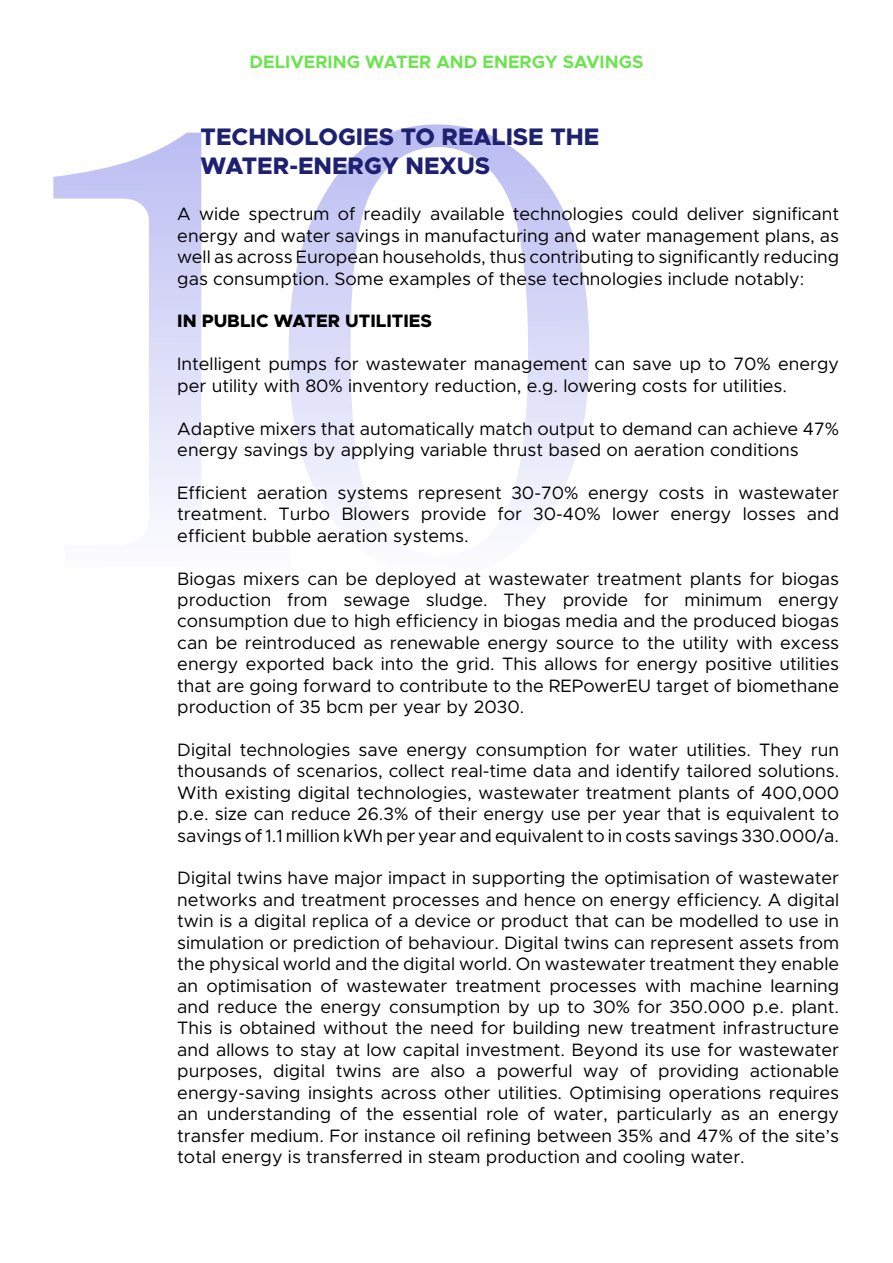
<style>
.page{position:relative;width:893px;height:1263px;background:#fff}
.page>*{position:absolute;margin:0;border:0;box-sizing:border-box;transform-origin:0 0}
.t1{font:800 24px/28.8px "Metropolis";color:#1e2170}
.t2{font:18px/21.5px "Metropolis";color:#000;text-align:justify}
.t3{font:700 18px "Metropolis";color:#6ee351}
.t4{font:800 18px "Metropolis";color:#000}
</style>
<div class="page">
<svg style="left:53px;top:124px;width:536px;height:397px"></svg>
<p class="t3" style="left:250px;top:51px;width:395px">DELIVERING WATER AND ENERGY SAVINGS</p>
<h1 class="t1" style="left:201px;top:122px;width:400px">TECHNOLOGIES TO REALISE THE<br>WATER-ENERGY NEXUS</h1>
<p class="t2" style="left:177px;top:203px;width:663px">A wide spectrum of readily available technologies could deliver significant energy and water savings in manufacturing and water management plans, as well as across European households, thus contributing to significantly reducing gas consumption. Some examples of these technologies include notably:</p>
<p class="t4" style="left:177px;top:310px;width:256px">IN PUBLIC WATER UTILITIES</p>
<p class="t2" style="left:177px;top:353px;width:663px">Intelligent pumps for wastewater management can save up to 70% energy per utility with 80% inventory reduction, e.g. lowering costs for utilities.</p>
<p class="t2" style="left:177px;top:418px;width:663px">Adaptive mixers that automatically match output to demand can achieve 47% energy savings by applying variable thrust based on aeration conditions</p>
<p class="t2" style="left:177px;top:482px;width:663px">Efficient aeration systems represent 30-70% energy costs in wastewater treatment. Turbo Blowers provide for 30-40% lower energy losses and efficient bubble aeration systems.</p>
<p class="t2" style="left:177px;top:568px;width:663px">Biogas mixers can be deployed at wastewater treatment plants for biogas production from sewage sludge. They provide for minimum energy consumption due to high efficiency in biogas media and the produced biogas can be reintroduced as renewable energy source to the utility with excess energy exported back into the grid. This allows for energy positive utilities that are going forward to contribute to the REPowerEU target of biomethane production of 35 bcm per year by 2030.</p>
<p class="t2" style="left:177px;top:739px;width:663px">Digital technologies save energy consumption for water utilities. They run thousands of scenarios, collect real-time data and identify tailored solutions.<br>With existing digital technologies, wastewater treatment plants of 400,000 p.e. size can reduce 26.3% of their energy use per year that is equivalent to savings of 1.1 million kWh per year and equivalent to in costs savings 330.000/a.</p>
<p class="t2" style="left:177px;top:867px;width:663px">Digital twins have major impact in supporting the optimisation of wastewater networks and treatment processes and hence on energy efficiency. A digital twin is a digital replica of a device or product that can be modelled to use in simulation or prediction of behaviour. Digital twins can represent assets from the physical world and the digital world. On wastewater treatment they enable an optimisation of wastewater treatment processes with machine learning and reduce the energy consumption by up to 30% for 350.000 p.e. plant.<br>This is obtained without the need for building new treatment infrastructure and allows to stay at low capital investment. Beyond its use for wastewater purposes, digital twins are also a powerful way of providing actionable energy-saving insights across other utilities. Optimising operations requires an understanding of the essential role of water, particularly as an energy transfer medium. For instance oil refining between 35% and 47% of the site’s total energy is transferred in steam production and cooling water.</p>
</div>
